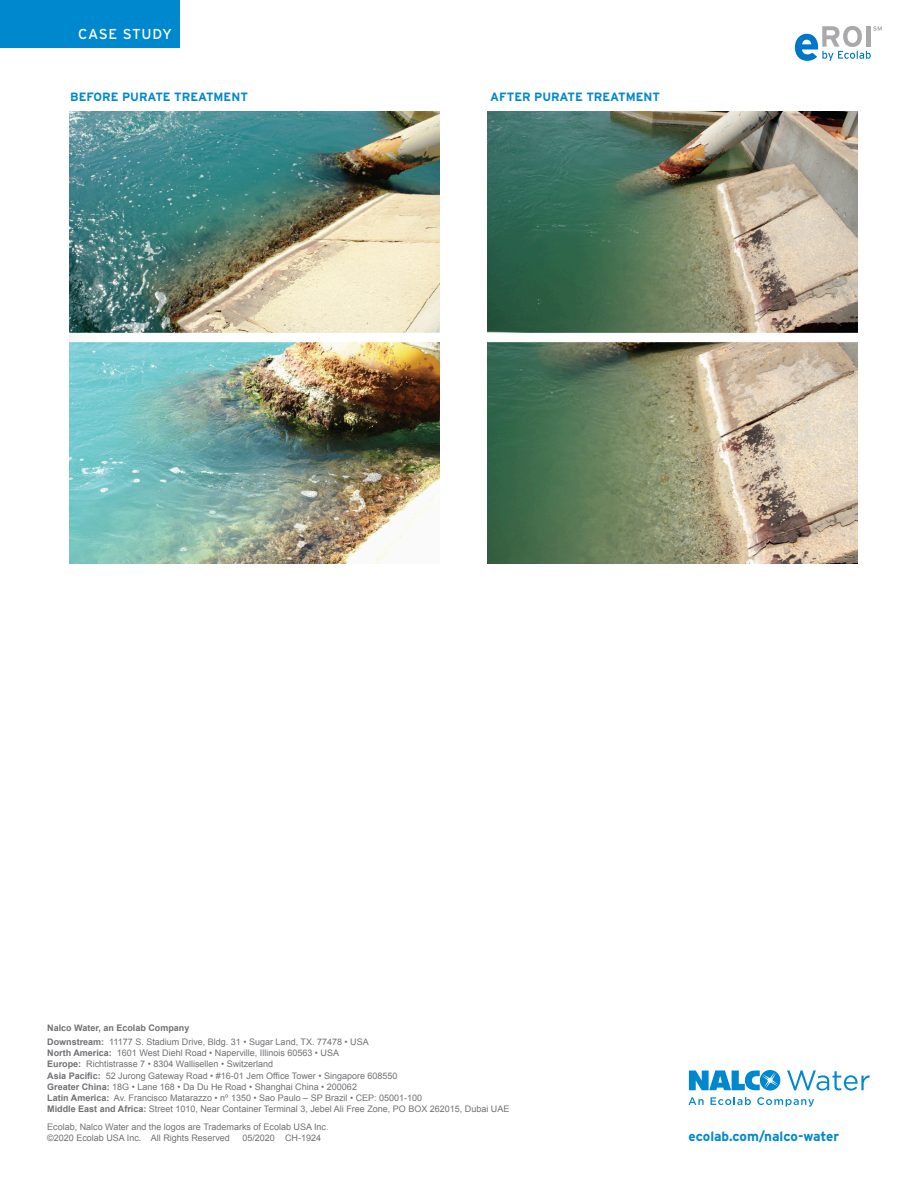
<style>
.page{position:relative;width:918px;height:1188px;background:#fff}
.page>*{position:absolute;margin:0;border:0;box-sizing:border-box;transform-origin:0 0}
.t1{font:14.4px "Interstate";letter-spacing:.04em;color:#fff}
.t2{font:700 13.5px "Interstate";color:#0088ce}
.t3{font:700 12px "Interstate";color:#0088ce}
.t4{font:9px/11.2px "Arial";color:#717074}
.t5{font:700 9px "Arial";color:#717074}
.s1{font-weight:700}
</style>
<div class="page">
<div style="left:0;top:0;width:180px;height:47px;background:#0088ce"></div>
<svg style="left:795px;top:26px;width:87px;height:35px"></svg>
<img style="left:69px;top:111px;width:370px;height:452px">
<svg style="left:688px;top:1097px;width:16px;height:8px"></svg>
<svg style="left:711px;top:1097px;width:40px;height:8px"></svg>
<svg style="left:757px;top:1097px;width:57px;height:10px"></svg>
<svg style="left:689px;top:1070px;width:91px;height:21px"></svg>
<svg style="left:787px;top:1070px;width:83px;height:21px"></svg>
<img style="left:487px;top:111px;width:370px;height:452px">
<p class="t1" style="left:78px;top:25px;width:96px">CASE STUDY</p>
<p class="t3" style="left:70px;top:89px;width:179px">BEFORE PURATE TREATMENT</p>
<p class="t3" style="left:490px;top:89px;width:171px">AFTER PURATE TREATMENT</p>
<p class="t5" style="left:47px;top:1021px;width:144px">Nalco Water, an Ecolab Company</p>
<p class="t4" style="left:47px;top:1036px;width:323px"><span class="s1">Downstream:</span> 11177 S. Stadium Drive, Bldg. 31 • Sugar Land, TX. 77478 • USA</p>
<p class="t4" style="left:47px;top:1047px;width:293px"><span class="s1">North America:</span> 1601 West Diehl Road • Naperville, Illinois 60563 • USA<br><span class="s1">Europe:</span> Richtistrasse 7 • 8304 Wallisellen • Switzerland</p>
<p class="t4" style="left:47px;top:1070px;width:352px"><span class="s1">Asia Pacific:</span> 52 Jurong Gateway Road • #16-01 Jem Office Tower • Singapore 608550</p>
<p class="t4" style="left:47px;top:1081px;width:311px"><span class="s1">Greater China:</span> 18G • Lane 168 • Da Du He Road • Shanghai China • 200062</p>
<p class="t4" style="left:47px;top:1092px;width:377px"><span class="s1">Latin America:</span> Av. Francisco Matarazzo • nº 1350 • Sao Paulo – SP Brazil • CEP: 05001-100</p>
<p class="t4" style="left:47px;top:1104px;width:464px"><span class="s1">Middle East and Africa:</span> Street 1010, Near Container Terminal 3, Jebel Ali Free Zone, PO BOX 262015, Dubai UAE</p>
<p class="t4" style="left:47px;top:1121px;width:283px">Ecolab, Nalco Water and the logos are Trademarks of Ecolab USA Inc.</p>
<p class="t4" style="left:47px;top:1132px;width:184px">©2020 Ecolab USA Inc. All Rights Reserved</p>
<p class="t4" style="left:242px;top:1132px;width:80px">05/2020 CH-1924</p>
<p class="t2" style="left:688px;top:1128px;width:152px">ecolab.com/nalco-water</p>
</div>
